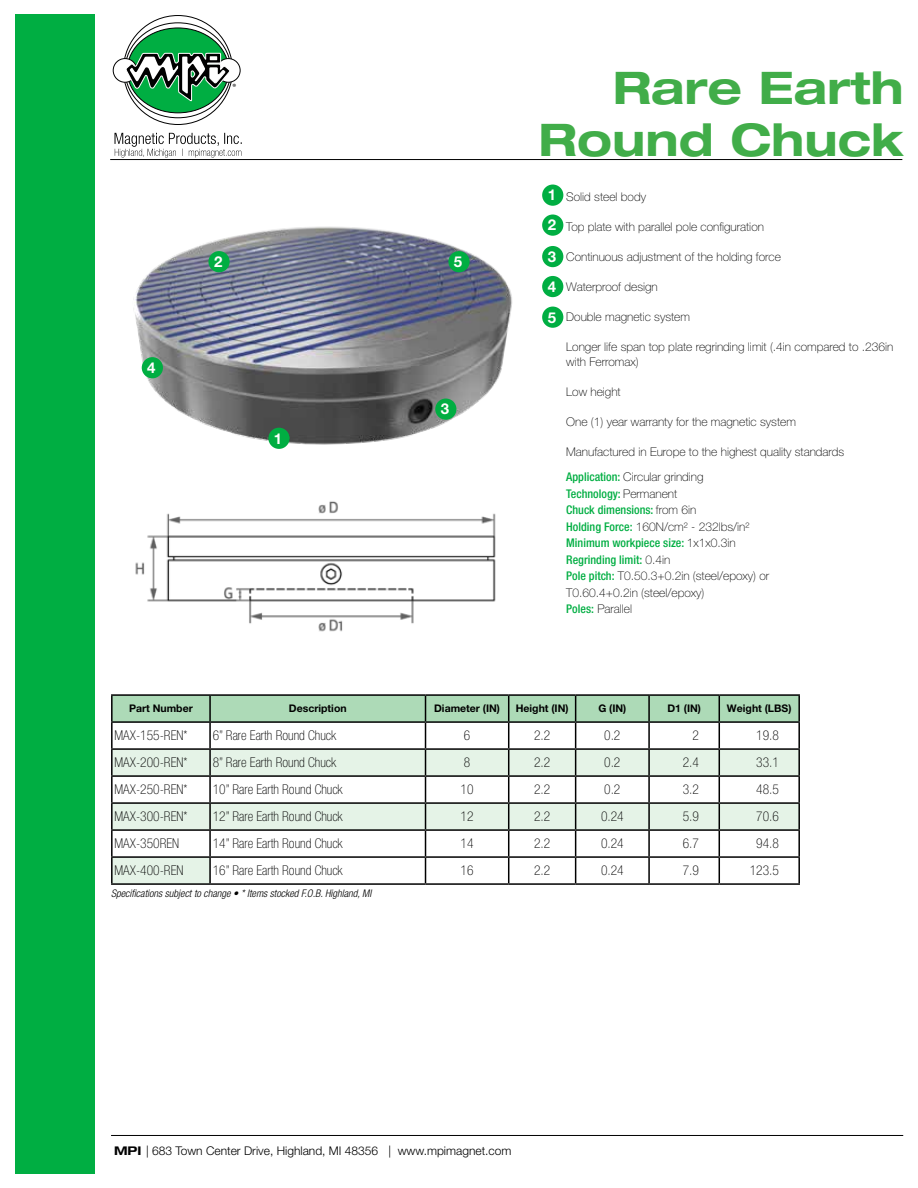
<style>
.page{position:relative;width:918px;height:1188px;background:#fff}
.page>*{position:absolute;margin:0;border:0;box-sizing:border-box;transform-origin:0 0}
.t1{font:700 expanded 45px/52.5px "Helvetica Neue LT Pro";color:#41ad49;text-align:right}
.t2{font:700 15px/30.6px "Helvetica Neue LT Pro";color:#fff}
.t3{font:100 condensed 13.5px "Helvetica Neue LT Pro";color:#000}
.t4{font:100 12px/16.5px "Helvetica Neue LT Pro";color:#000}
.t5{font:300 12px "Helvetica Neue LT Pro";color:#000}
.t6{font:700 10.5px "Helvetica Neue LT Pro";color:#000}
.t7{font:italic 300 condensed 10.5px "Helvetica Neue LT Pro";color:#000}
.t8{font:9.15px "Myriad Pro";color:#000}
.s1{font-weight:500;font-stretch:condensed;color:#00ae42}
.s2{font-weight:700;font-stretch:expanded}
</style>
<div class="page">
<div style="left:16px;top:14px;width:79px;height:1160px;background:#00ae42"></div>
<hr style="left:111px;top:1135px;width:792px;height:1px;background:#000">
<svg style="left:123px;top:16px;width:109px;height:109px"></svg>
<div style="left:127px;top:28px;width:102px;height:85px;background:#00ae42;border-radius:50%"></div>
<div style="left:113px;top:59px;width:24px;height:23px;background:#fff;border-radius:50%"></div>
<div style="left:113px;top:58px;width:24px;height:25px;border:1px solid #000;border-radius:50%"></div>
<div style="left:216px;top:59px;width:24px;height:23px;background:#fff;border-radius:50%"></div>
<div style="left:216px;top:58px;width:25px;height:25px;border:1px solid #000;border-radius:50%"></div>
<svg style="left:126px;top:53px;width:104px;height:49px"></svg>
<svg style="left:115px;top:133px;width:127px;height:25px"></svg>
<hr style="left:110px;top:159px;width:792px;height:1px;background:#000">
<hr style="left:111px;top:694px;width:99px;height:2px;background:#000">
<hr style="left:111px;top:696px;width:2px;height:25px;background:#000">
<hr style="left:210px;top:694px;width:216px;height:2px;background:#000">
<hr style="left:426px;top:694px;width:83px;height:2px;background:#000">
<hr style="left:509px;top:694px;width:67px;height:2px;background:#000">
<hr style="left:576px;top:694px;width:73px;height:2px;background:#000">
<hr style="left:649px;top:694px;width:70px;height:2px;background:#000">
<hr style="left:719px;top:694px;width:81px;height:2px;background:#000">
<hr style="left:798px;top:696px;width:2px;height:25px;background:#000">
<hr style="left:111px;top:721px;width:99px;height:2px;background:#000">
<hr style="left:111px;top:723px;width:2px;height:25px;background:#000">
<hr style="left:719px;top:721px;width:81px;height:2px;background:#000">
<hr style="left:798px;top:723px;width:2px;height:25px;background:#000">
<hr style="left:111px;top:748px;width:99px;height:2px;background:#000">
<hr style="left:111px;top:750px;width:2px;height:25px;background:#000">
<hr style="left:719px;top:748px;width:81px;height:2px;background:#000">
<hr style="left:798px;top:750px;width:2px;height:25px;background:#000">
<hr style="left:111px;top:775px;width:99px;height:2px;background:#000">
<hr style="left:111px;top:777px;width:2px;height:25px;background:#000">
<hr style="left:719px;top:775px;width:81px;height:2px;background:#000">
<hr style="left:798px;top:777px;width:2px;height:25px;background:#000">
<hr style="left:111px;top:802px;width:99px;height:2px;background:#000">
<hr style="left:111px;top:804px;width:2px;height:25px;background:#000">
<hr style="left:719px;top:802px;width:81px;height:2px;background:#000">
<hr style="left:798px;top:804px;width:2px;height:25px;background:#000">
<hr style="left:111px;top:829px;width:99px;height:2px;background:#000">
<hr style="left:111px;top:831px;width:2px;height:25px;background:#000">
<hr style="left:719px;top:829px;width:81px;height:2px;background:#000">
<hr style="left:798px;top:831px;width:2px;height:25px;background:#000">
<hr style="left:111px;top:856px;width:99px;height:2px;background:#000">
<hr style="left:111px;top:858px;width:2px;height:25px;background:#000">
<hr style="left:719px;top:856px;width:81px;height:2px;background:#000">
<svg style="left:112px;top:695px;width:687px;height:188px"></svg>
<hr style="left:798px;top:858px;width:2px;height:25px;background:#000">
<hr style="left:111px;top:883px;width:99px;height:2px;background:#000">
<hr style="left:210px;top:883px;width:216px;height:2px;background:#000">
<hr style="left:426px;top:883px;width:83px;height:2px;background:#000">
<hr style="left:509px;top:883px;width:67px;height:2px;background:#000">
<hr style="left:576px;top:883px;width:73px;height:2px;background:#000">
<hr style="left:649px;top:883px;width:70px;height:2px;background:#000">
<hr style="left:719px;top:883px;width:81px;height:2px;background:#000">
<img style="left:133px;top:226px;width:379px;height:223px">
<div style="left:268px;top:428px;width:22px;height:21px;background:#00ae42;border-radius:50%"></div>
<div style="left:208px;top:251px;width:22px;height:21px;background:#00ae42;border-radius:50%"></div>
<div style="left:435px;top:399px;width:21px;height:21px;background:#00ae42;border-radius:50%"></div>
<div style="left:542px;top:276px;width:21px;height:21px;background:#00ae42;border-radius:50%"></div>
<div style="left:542px;top:307px;width:21px;height:21px;background:#00ae42;border-radius:50%"></div>
<div style="left:542px;top:185px;width:21px;height:21px;background:#00ae42;border-radius:50%"></div>
<div style="left:542px;top:215px;width:21px;height:21px;background:#00ae42;border-radius:50%"></div>
<div style="left:542px;top:246px;width:21px;height:21px;background:#00ae42;border-radius:50%"></div>
<div style="left:142px;top:357px;width:21px;height:21px;background:#00ae42;border-radius:50%"></div>
<div style="left:448px;top:251px;width:22px;height:21px;background:#00ae42;border-radius:50%"></div>
<img style="left:135px;top:501px;width:361px;height:131px">
<p class="t8" style="left:232px;top:81px;width:5px">®</p>
<p class="t2" style="left:147px;top:352px;width:10px">4</p>
<p class="t2" style="left:214px;top:246px;width:10px">2</p>
<p class="t2" style="left:274px;top:423px;width:10px">1</p>
<p class="t2" style="left:454px;top:246px;width:10px">5</p>
<p class="t2" style="left:441px;top:394px;width:10px">3</p>
<h1 class="t1" style="left:539px;top:60px;width:367px">Rare Earth<br>Round Chuck</h1>
<p class="t4" style="left:566px;top:188px;width:81px">Solid steel body</p>
<p class="t4" style="left:566px;top:218px;width:199px">Top plate with parallel pole configuration</p>
<p class="t4" style="left:566px;top:248px;width:216px">Continuous adjustment of the holding force</p>
<p class="t4" style="left:566px;top:278px;width:93px">Waterproof design</p>
<p class="t4" style="left:566px;top:308px;width:125px">Double magnetic system</p>
<p class="t4" style="left:566px;top:339px;width:329px;line-height:15px">Longer life span top plate regrinding limit (.4in compared to .236in with Ferromax)</p>
<p class="t4" style="left:566px;top:383px;width:56px">Low height</p>
<p class="t4" style="left:566px;top:413px;width:231px">One (1) year warranty for the magnetic system</p>
<p class="t4" style="left:566px;top:443px;width:280px">Manufactured in Europe to the highest quality standards</p>
<p class="t2" style="left:548px;top:180px;width:10px;line-height:30px">1<br>2</p>
<p class="t2" style="left:548px;top:241px;width:10px">3</p>
<p class="t2" style="left:548px;top:271px;width:10px">4<br>5</p>
<p class="t4" style="left:566px;top:469px;width:204px"><span class="s1">Application:</span> Circular grinding<br><span class="s1">Technology:</span> Permanent<br><span class="s1">Chuck dimensions:</span> from 6in<br><span class="s1">Holding Force:</span> 160N/cm² - 232lbs/in²<br><span class="s1">Minimum workpiece size:</span> 1x1x0.3in<br><span class="s1">Regrinding limit:</span> 0.4in<br><span class="s1">Pole pitch:</span> T0.50.3+0.2in (steel/epoxy) or<br>T0.60.4+0.2in (steel/epoxy)<br><span class="s1">Poles:</span> Parallel</p>
<p class="t6" style="left:129px;top:702px;width:65px">Part Number</p>
<p class="t6" style="left:289px;top:702px;width:59px">Description</p>
<p class="t6" style="left:434px;top:702px;width:67px">Diameter (IN)</p>
<p class="t6" style="left:516px;top:702px;width:54px">Height (IN)</p>
<p class="t6" style="left:598px;top:702px;width:29px">G (IN)</p>
<p class="t6" style="left:667px;top:702px;width:35px">D1 (IN)</p>
<p class="t6" style="left:727px;top:702px;width:66px">Weight (LBS)</p>
<p class="t3" style="left:115px;top:728px;width:74px">MAX-155-REN*</p>
<p class="t3" style="left:213px;top:728px;width:125px">6” Rare Earth Round Chuck</p>
<p class="t3" style="left:464px;top:728px;width:8px">6</p>
<p class="t3" style="left:534px;top:728px;width:18px">2.2</p>
<p class="t3" style="left:604px;top:728px;width:18px">0.2</p>
<p class="t3" style="left:693px;top:728px;width:8px">2</p>
<p class="t3" style="left:756px;top:728px;width:24px">19.8</p>
<p class="t3" style="left:115px;top:755px;width:74px">MAX-200-REN*</p>
<p class="t3" style="left:213px;top:755px;width:125px">8” Rare Earth Round Chuck</p>
<p class="t3" style="left:464px;top:755px;width:8px">8</p>
<p class="t3" style="left:534px;top:755px;width:18px">2.2</p>
<p class="t3" style="left:604px;top:755px;width:18px">0.2</p>
<p class="t3" style="left:683px;top:755px;width:18px">2.4</p>
<p class="t3" style="left:756px;top:755px;width:24px">33.1</p>
<p class="t3" style="left:115px;top:782px;width:74px">MAX-250-REN*</p>
<p class="t3" style="left:213px;top:782px;width:132px">10” Rare Earth Round Chuck</p>
<p class="t3" style="left:461px;top:782px;width:14px">10</p>
<p class="t3" style="left:534px;top:782px;width:18px">2.2</p>
<p class="t3" style="left:604px;top:782px;width:18px">0.2</p>
<p class="t3" style="left:683px;top:782px;width:18px">3.2</p>
<p class="t3" style="left:756px;top:782px;width:24px">48.5</p>
<p class="t3" style="left:115px;top:809px;width:74px">MAX-300-REN*</p>
<p class="t3" style="left:213px;top:809px;width:132px">12” Rare Earth Round Chuck</p>
<p class="t3" style="left:461px;top:809px;width:14px">12</p>
<p class="t3" style="left:534px;top:809px;width:18px">2.2</p>
<p class="t3" style="left:601px;top:809px;width:24px">0.24</p>
<p class="t3" style="left:683px;top:809px;width:18px">5.9</p>
<p class="t3" style="left:756px;top:809px;width:24px">70.6</p>
<p class="t3" style="left:115px;top:836px;width:66px">MAX-350REN</p>
<p class="t3" style="left:213px;top:836px;width:132px">14” Rare Earth Round Chuck</p>
<p class="t3" style="left:461px;top:836px;width:14px">14</p>
<p class="t3" style="left:534px;top:836px;width:18px">2.2</p>
<p class="t3" style="left:601px;top:836px;width:24px">0.24</p>
<p class="t3" style="left:683px;top:836px;width:18px">6.7</p>
<p class="t3" style="left:756px;top:836px;width:24px">94.8</p>
<p class="t3" style="left:115px;top:863px;width:70px">MAX-400-REN</p>
<p class="t3" style="left:213px;top:863px;width:132px">16” Rare Earth Round Chuck</p>
<p class="t3" style="left:461px;top:863px;width:14px">16</p>
<p class="t3" style="left:534px;top:863px;width:18px">2.2</p>
<p class="t3" style="left:601px;top:863px;width:24px">0.24</p>
<p class="t3" style="left:683px;top:863px;width:18px">7.9</p>
<p class="t3" style="left:750px;top:863px;width:31px">123.5</p>
<p class="t7" style="left:111px;top:887px;width:262px">Specifications subject to change • * Items stocked F.O.B. Highland, MI</p>
<p class="t5" style="left:114px;top:1143px;width:399px"><span class="s2">MPI</span> | 683 Town Center Drive, Highland, MI 48356 | www.mpimagnet.com</p>
</div>
